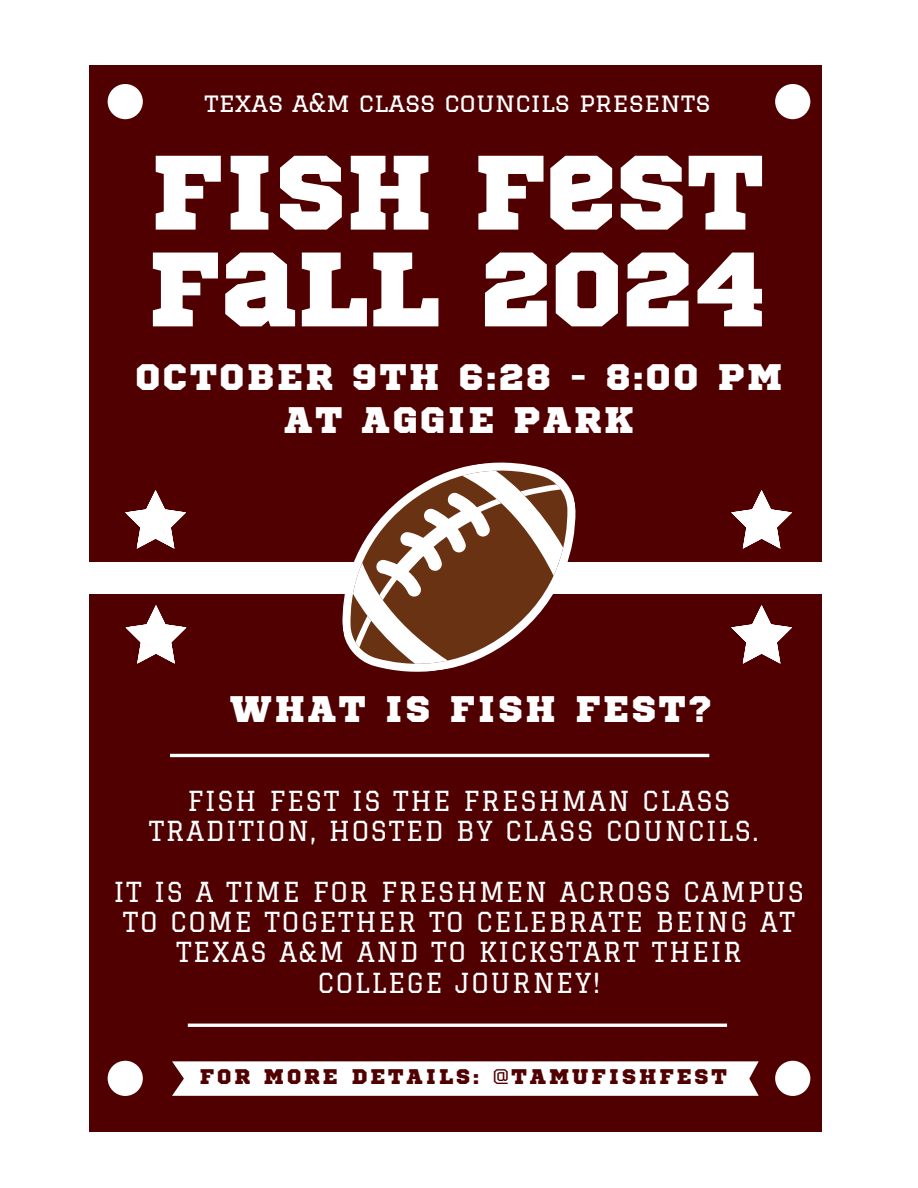
<style>
.page{position:relative;width:918px;height:1188px;background:#fff}
.page>*{position:absolute;margin:0;border:0;box-sizing:border-box;transform-origin:0 0}
.t1{font:105.45px/96.8px "Sports World";color:#fff}
.t2{font:36.75px/42.8px "Sports World";letter-spacing:.07em;color:#fff;text-align:center}
.t3{font:27px/30.3px "Graduate";letter-spacing:.06em;color:#fff;text-align:center}
.t4{font:25.35px "Graduate";color:#fff}
.t5{font:21px "Sports World";letter-spacing:.14em;color:#500000}
</style>
<div class="page">
<div style="left:89px;top:65px;width:733px;height:496px;background:#500000"></div>
<div style="left:89px;top:594px;width:733px;height:537px;background:#500000"></div>
<svg style="left:330px;top:484px;width:258px;height:163px"></svg>
<svg style="left:349px;top:462px;width:218px;height:210px"></svg>
<svg style="left:172px;top:1061px;width:586px;height:35px;background:#f9f6f6"></svg>
<hr style="left:170px;top:754px;width:539px;height:3px;background:#fff">
<hr style="left:188px;top:1024px;width:539px;height:3px;background:#fff">
<svg style="left:126px;top:605px;width:60px;height:59px"></svg>
<svg style="left:125px;top:490px;width:61px;height:59px"></svg>
<svg style="left:731px;top:605px;width:61px;height:59px"></svg>
<svg style="left:731px;top:490px;width:61px;height:59px"></svg>
<div style="left:108px;top:84px;width:35px;height:35px;background:#fff;border-radius:50%"></div>
<div style="left:775px;top:84px;width:35px;height:35px;background:#fff;border-radius:50%"></div>
<div style="left:108px;top:1061px;width:35px;height:35px;background:#fff;border-radius:50%"></div>
<div style="left:775px;top:1061px;width:35px;height:35px;background:#fff;border-radius:50%"></div>
<h1 class="t4" style="left:204px;top:88px;width:508px">texas a&amp;m class councils presents</h1>
<h4 class="t1" style="left:148px;top:150px;width:620px">FISH FEST<br>FALL 2024</h4>
<p class="t2" style="left:135px;top:358px;width:649px">OCTOBER 9TH 6:28 - 8:00 PM<br>AT AGGIE PARK</p>
<p class="t2" style="left:230px;top:689px;width:483px">WHAT IS FISH FEST?</p>
<h2 class="t3" style="left:149px;top:785px;width:611px">FISH FEST IS THE FRESHMAN CLASS<br>TRADITION, HOSTED BY CLASS COUNCILS.</h2>
<p class="t3" style="left:114px;top:876px;width:692px">IT IS A TIME FOR FRESHMEN ACROSS CAMPUS<br>TO COME TOGETHER TO CELEBRATE BEING AT<br>TEXAS A&amp;M AND TO KICKSTART THEIR<br>COLLEGE JOURNEY!</p>
<p class="t5" style="left:200px;top:1067px;width:529px">FOR MORE DETAILS: @TAMUFISHFEST</p>
</div>
